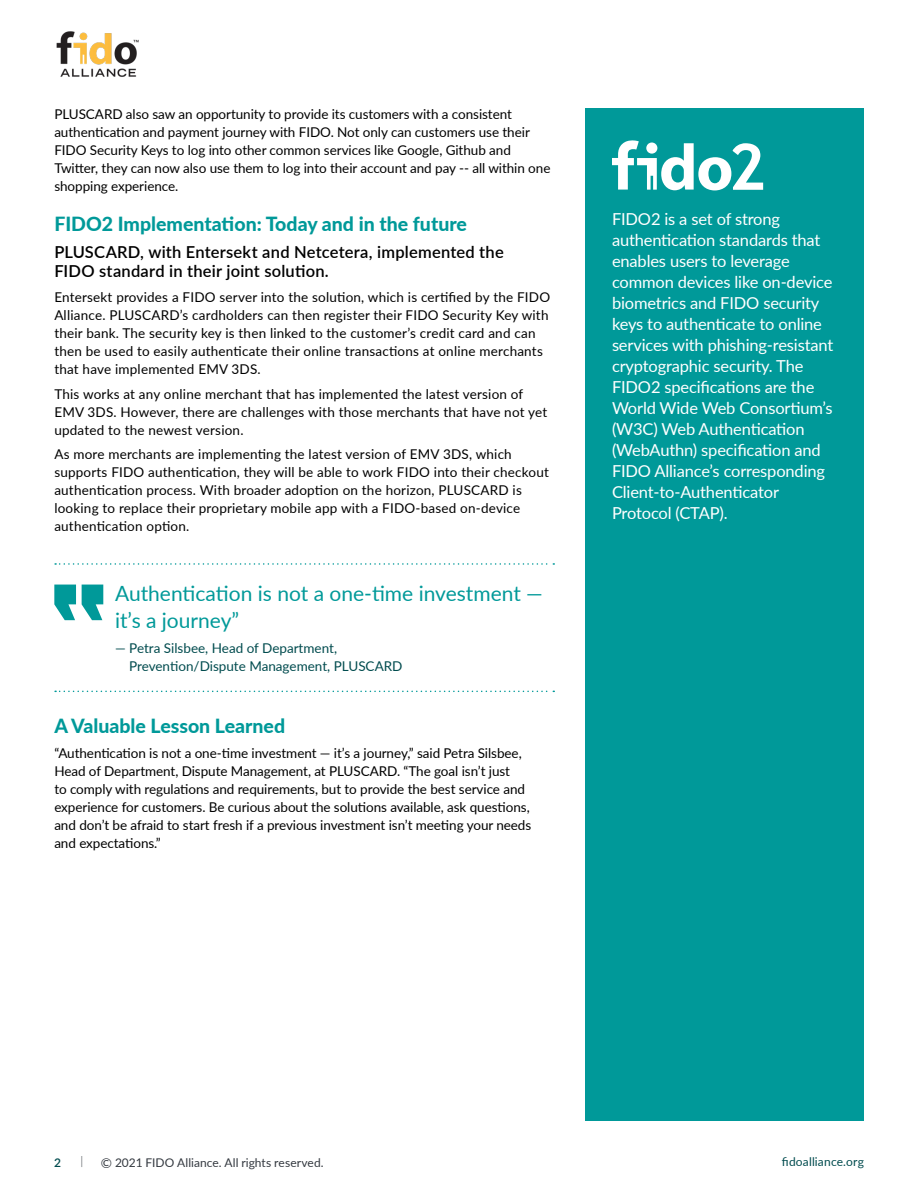
<style>
.page{position:relative;width:918px;height:1188px;background:#fff}
.page>*{position:absolute;margin:0;border:0;box-sizing:border-box;transform-origin:0 0}
.t1{font:21px/27px "Lato";color:#099}
.t2{font:800 19.5px "Lato";color:#099}
.t3{font:16.5px/21px "Lato";letter-spacing:-.01em;color:#fff}
.t4{font:600 16.5px/19.5px "Lato";letter-spacing:.015em;color:#000}
.t5{font:13.5px/18px "Lato";letter-spacing:.005em;color:#000}
.t6{font:13.5px/18px "Lato";color:#004b4e}
.t7{font:12px "Lato";letter-spacing:.005em;color:#343940}
.t8{font:12px "Lato";letter-spacing:.015em;color:#004b4e}
.t9{font:600 12px "Lato";color:#004b4e}
.t10{font:300 12px "Lato";color:#343940}
.s1{font-size:13.5px}
</style>
<div class="page">
<img style="left:56px;top:31px;width:83px;height:46px">
<div style="left:585px;top:108px;width:279px;height:1012px;background:#099"></div>
<svg style="left:612px;top:140px;width:151px;height:50px"></svg>
<svg style="left:54px;top:585px;width:49px;height:35px"></svg>
<svg style="left:55px;top:563px;width:499px;height:2px"></svg>
<svg style="left:55px;top:691px;width:499px;height:1px"></svg>
<p class="t5" style="left:54px;top:104px;width:498px">PLUSCARD also saw an opportunity to provide its customers with a consistent authentication and payment journey with FIDO. Not only can customers use their FIDO Security Keys to log into other common services like Google, Github and Twitter, they can now also use them to log into their account and pay -- all within one shopping experience.</p>
<h2 class="t2" style="left:54px;top:210px;width:414px">FIDO2 Implementation: Today and in the future</h2>
<p class="t4" style="left:54px;top:241px;width:451px">PLUSCARD, with Entersekt and Netcetera, implemented the<br>FIDO standard in their joint solution.</p>
<p class="t5" style="left:54px;top:287px;width:497px">Entersekt provides a FIDO server into the solution, which is certified by the FIDO Alliance. PLUSCARD’s cardholders can then register their FIDO Security Key with their bank. The security key is then linked to the customer’s credit card and can then be used to easily authenticate their online transactions at online merchants that have implemented EMV 3DS.</p>
<p class="t5" style="left:54px;top:384px;width:494px">This works at any online merchant that has implemented the latest version of<br>EMV 3DS. However, there are challenges with those merchants that have not yet updated to the newest version.</p>
<p class="t5" style="left:54px;top:445px;width:496px">As more merchants are implementing the latest version of EMV 3DS, which supports FIDO authentication, they will be able to work FIDO into their checkout authentication process. With broader adoption on the horizon, PLUSCARD is looking to replace their proprietary mobile app with a FIDO-based on-device authentication option.</p>
<h1 class="t1" style="left:115px;top:579px;width:429px">Authentication is not a one-time investment — it’s a journey”</h1>
<p class="t6" style="left:129px;top:638px;width:275px;text-indent:-14px">— Petra Silsbee, Head of Department,<br>Prevention/Dispute Management, PLUSCARD</p>
<h2 class="t2" style="left:54px;top:712px;width:232px">A Valuable Lesson Learned</h2>
<p class="t5" style="left:54px;top:743px;width:478px">“Authentication is not a one-time investment — it’s a journey,” said Petra Silsbee, Head of Department, Dispute Management, at PLUSCARD. “The goal isn’t just<br>to comply with regulations and requirements, but to provide the best service and experience for customers. Be curious about the solutions available, ask questions, and don’t be afraid to start fresh if a previous investment isn’t meeting your needs and expectations.”</p>
<p class="t3" style="left:612px;top:208px;width:223px">FIDO2 is a set of strong authentication standards that enables users to leverage common devices like on-device biometrics and FIDO security keys to authenticate to online services with phishing-resistant cryptographic security. The<br>FIDO2 specifications are the<br>World Wide Web Consortium’s (W3C) Web Authentication (WebAuthn) specification and<br>FIDO Alliance’s corresponding<br>Client-to-Authenticator<br>Protocol (CTAP).</p>
<p class="t9" style="left:54px;top:1153px;width:8px">2</p>
<p class="t10" style="left:81px;top:1152px;width:4px">|</p>
<p class="t7" style="left:101px;top:1154px;width:224px"><span class="s1">©</span> 2021 FIDO Alliance. All rights reserved.</p>
<p class="t8" style="left:782px;top:1153px;width:84px">fidoalliance.org</p>
</div>
